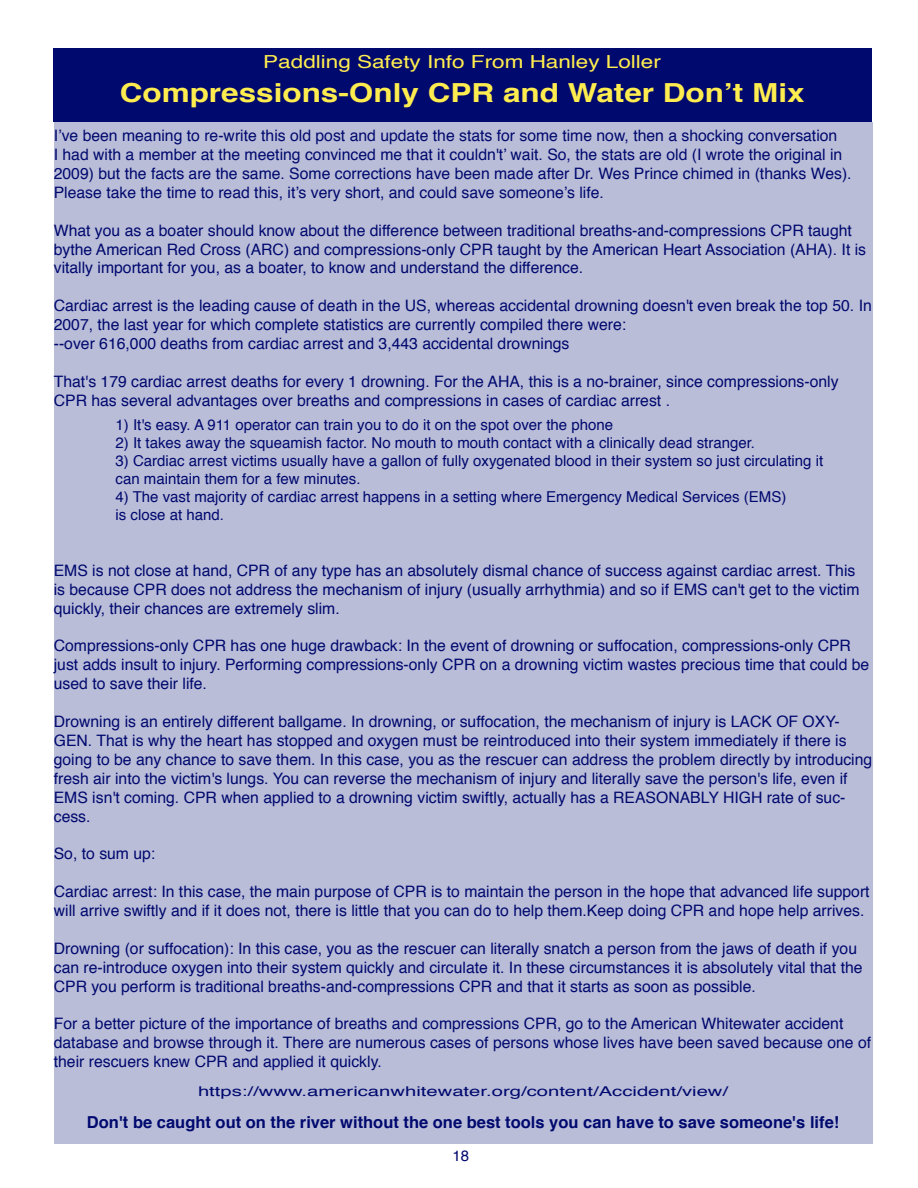
<style>
.page{position:relative;width:918px;height:1188px;background:#fff}
.page>*{position:absolute;margin:0;border:0;box-sizing:border-box;transform-origin:0 0}
.t1{font:700 26.25px "Helvetica";color:#ffed4f;scale:1.2 1}
.t2{font:18px "Helvetica";color:#ffed4f;scale:1.25 1}
.t3{font:700 16.5px "Helvetica";color:#00096e}
.t4{font:15.75px/18.9px "Helvetica";color:#00096e}
.t5{font:15px/18px "Helvetica";color:#00096e}
.t6{font:13.5px "Helvetica";color:#00096e;scale:1.5 1}
</style>
<div class="page">
<div style="left:54px;top:122px;width:818px;height:1021px;background:#babdd8"></div>
<div style="left:53px;top:49px;width:818px;height:73px;background:#00096e"></div>
<p class="t2" style="left:263px;top:48px;width:320px">Paddling Safety Info From Hanley Loller</p>
<h1 class="t1" style="left:120px;top:72px;width:572px">Compressions-Only CPR and Water Don’t Mix</h1>
<p class="t4" style="left:54px;top:127px;width:799px">I’ve been meaning to re-write this old post and update the stats for some time now, then a shocking conversation<br>I had with a member at the meeting convinced me that it couldn't’ wait. So, the stats are old (I wrote the original in 2009) but the facts are the same. Some corrections have been made after Dr. Wes Prince chimed in (thanks Wes).<br>Please take the time to read this, it’s very short, and could save someone’s life.</p>
<p class="t4" style="left:54px;top:221px;width:814px">What you as a boater should know about the difference between traditional breaths-and-compressions CPR taught bythe American Red Cross (ARC) and compressions-only CPR taught by the American Heart Association (AHA). It is vitally important for you, as a boater, to know and understand the difference.</p>
<p class="t4" style="left:54px;top:297px;width:820px">Cardiac arrest is the leading cause of death in the US, whereas accidental drowning doesn't even break the top 50. In<br>2007, the last year for which complete statistics are currently compiled there were:<br>--over 616,000 deaths from cardiac arrest and 3,443 accidental drownings</p>
<p class="t4" style="left:54px;top:372px;width:786px">That's 179 cardiac arrest deaths for every 1 drowning. For the AHA, this is a no-brainer, since compressions-only<br>CPR has several advantages over breaths and compressions in cases of cardiac arrest .</p>
<p class="t5" style="left:116px;top:416px;width:499px">1) It's easy. A 911 operator can train you to do it on the spot over the phone</p>
<p class="t5" style="left:116px;top:434px;width:641px">2) It takes away the squeamish factor. No mouth to mouth contact with a clinically dead stranger.</p>
<p class="t5" style="left:116px;top:452px;width:709px">3) Cardiac arrest victims usually have a gallon of fully oxygenated blood in their system so just circulating it can maintain them for a few minutes.</p>
<p class="t5" style="left:116px;top:488px;width:672px">4) The vast majority of cardiac arrest happens in a setting where Emergency Medical Services (EMS) is close at hand.</p>
<p class="t4" style="left:54px;top:561px;width:807px">EMS is not close at hand, CPR of any type has an absolutely dismal chance of success against cardiac arrest. This is because CPR does not address the mechanism of injury (usually arrhythmia) and so if EMS can't get to the victim quickly, their chances are extremely slim.</p>
<p class="t4" style="left:54px;top:637px;width:817px">Compressions-only CPR has one huge drawback: In the event of drowning or suffocation, compressions-only CPR just adds insult to injury. Performing compressions-only CPR on a drowning victim wastes precious time that could be used to save their life.</p>
<p class="t4" style="left:54px;top:713px;width:820px">Drowning is an entirely different ballgame. In drowning, or suffocation, the mechanism of injury is LACK OF OXY-GEN. That is why the heart has stopped and oxygen must be reintroduced into their system immediately if there is going to be any chance to save them. In this case, you as the rescuer can address the problem directly by introducing fresh air into the victim's lungs. You can reverse the mechanism of injury and literally save the person's life, even if EMS isn't coming. CPR when applied to a drowning victim swiftly, actually has a REASONABLY HIGH rate of suc&shy;cess.</p>
<p class="t4" style="left:54px;top:845px;width:103px">So, to sum up:</p>
<p class="t4" style="left:54px;top:883px;width:817px">Cardiac arrest: In this case, the main purpose of CPR is to maintain the person in the hope that advanced life support will arrive swiftly and if it does not, there is little that you can do to help them.Keep doing CPR and hope help arrives.</p>
<p class="t4" style="left:54px;top:939px;width:810px">Drowning (or suffocation): In this case, you as the rescuer can literally snatch a person from the jaws of death if you can re-introduce oxygen into their system quickly and circulate it. In these circumstances it is absolutely vital that the<br>CPR you perform is traditional breaths-and-compressions CPR and that it starts as soon as possible.</p>
<p class="t4" style="left:54px;top:1015px;width:819px">For a better picture of the importance of breaths and compressions CPR, go to the American Whitewater accident database and browse through it. There are numerous cases of persons whose lives have been saved because one of their rescuers knew CPR and applied it quickly.</p>
<p class="t6" style="left:198px;top:1081px;width:355px">https://www.americanwhitewater.org/content/Accident/view/</p>
<p class="t3" style="left:87px;top:1109px;width:754px">Don't be caught out on the river without the one best tools you can have to save someone's life!</p>
<p class="t5" style="left:453px;top:1147px;width:18px">18</p>
</div>
